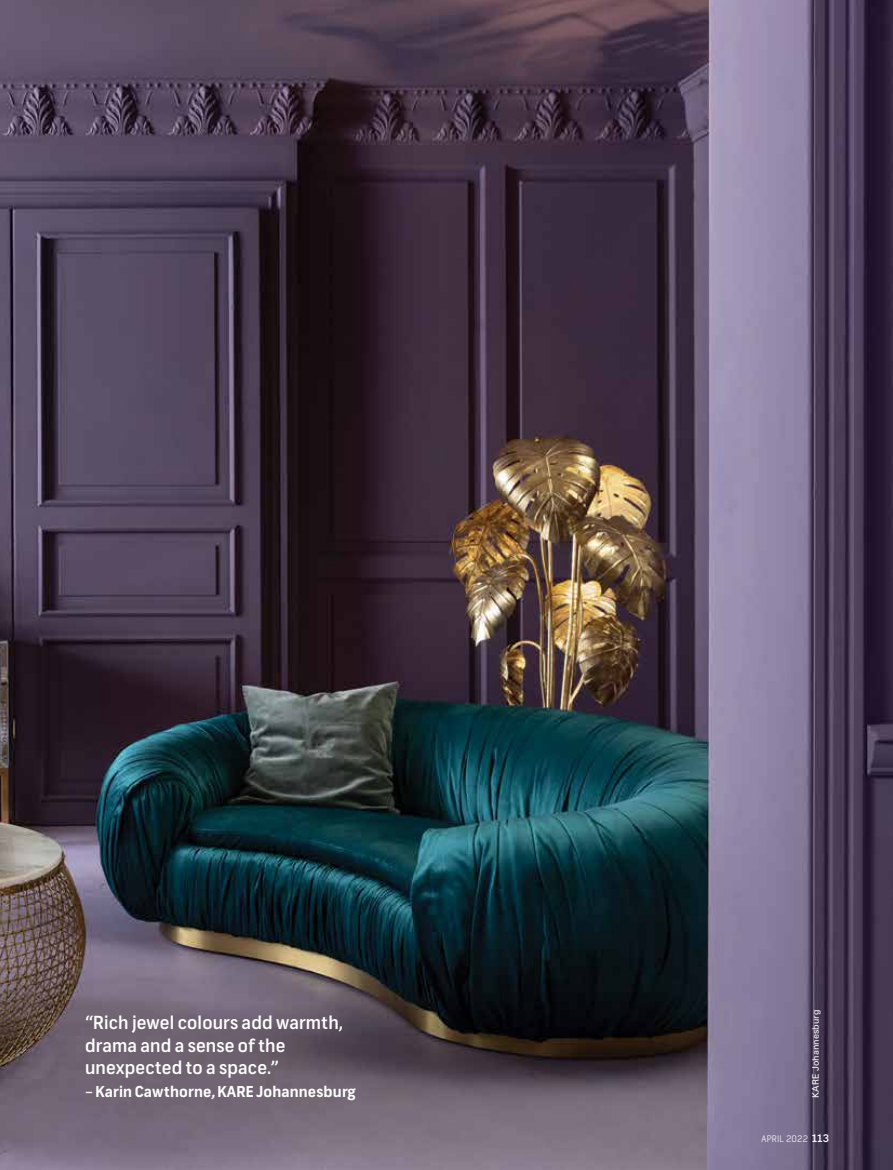
<style>
.page{position:relative;width:893px;height:1170px;background:#fff}
.page>*{position:absolute;margin:0;border:0;box-sizing:border-box;transform-origin:0 0}
.t1{font:500 18px/22.5px "Frank";letter-spacing:.01em;color:#fff}
.t2{font:700 15px "Frank";letter-spacing:.01em;color:#fff}
.t3{font:9px "Univers LT Std";color:#fff}
.t4{font:300 9px "Frank";letter-spacing:.02em;color:#fff}
.s1{font-weight:500}
.s2{font-weight:500;font-size:10.5px}
</style>
<div class="page">
<img style="left:0;top:0;width:893px;height:1169px">
<p class="t1" style="left:85px;top:1011px;width:259px">“Rich jewel colours add warmth, drama and a sense of the unexpected to a space.”</p>
<p class="t2" style="left:85px;top:1082px;width:272px"><span class="s1">–</span> Karin Cawthorne, KARE Johannesburg</p>
<p class="t3" style="left:810px;top:1097px;width:89px;rotate:-90deg">KARE Johannesburg</p>
<p class="t4" style="left:762px;top:1133px;width:69px">APRIL 2022 <span class="s2">113</span></p>
</div>
